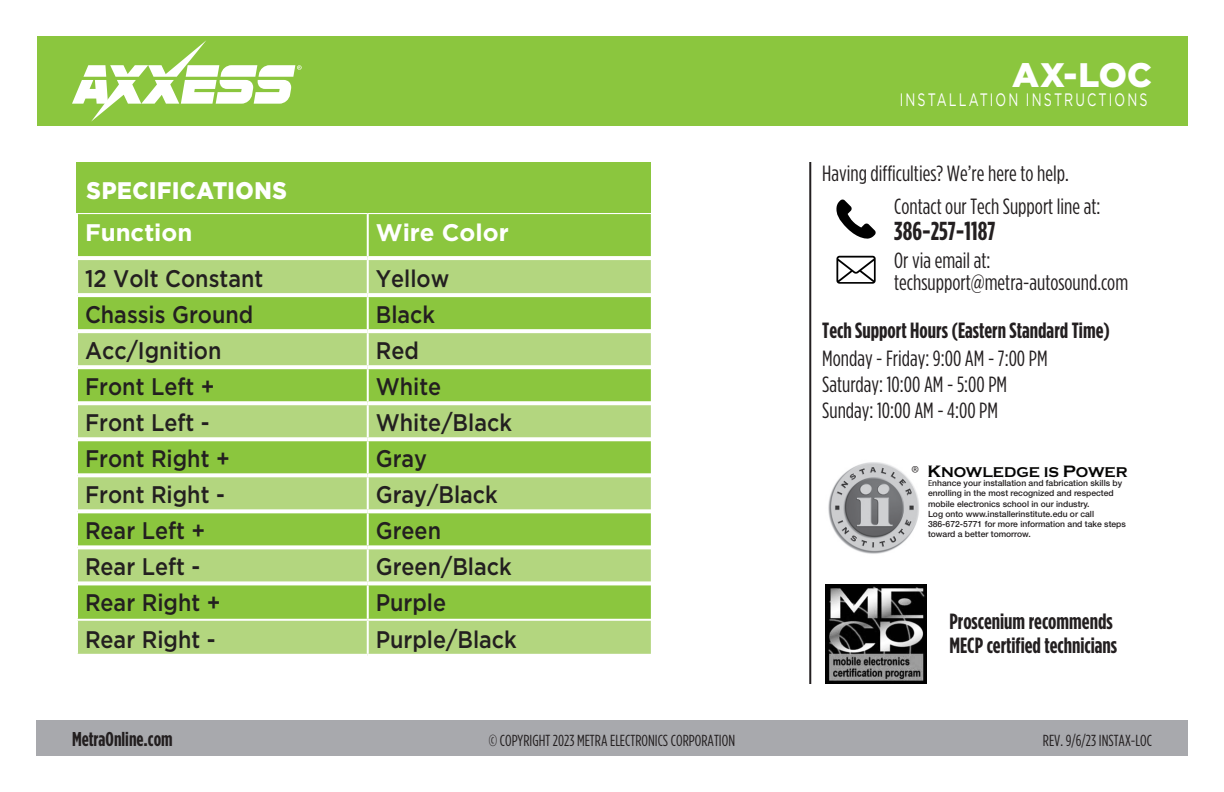
<style>
.page{position:relative;width:1224px;height:792px;background:#fff}
.page>*{position:absolute;margin:0;border:0;box-sizing:border-box;transform-origin:0 0}
.t1{font:900 34px "Gotham";color:#fff}
.t2{font:700 26px "Gotham Condensed";color:#231f20}
.t3{font:500 24px "Gotham";color:#231f20;scale:.9 1}
.t4{font:700 24px "Gotham";color:#fff}
.t5{font:900 24px "Gotham";letter-spacing:.025em;color:#fff;scale:.92 1}
.t6{font:22px/26px "Gotham Condensed";color:#231f20}
.t7{font:700 22px/24px "Gotham Condensed";color:#231f20}
.t8{font:700 20px "Gotham Condensed";color:#231f20}
.t9{font:18px "Gotham";letter-spacing:.165em;color:#fff;scale:.7 1}
.t10{font:16px "Gotham Condensed";color:#231f20}
.t11{font:700 14.6px "Copperplate Gothic";color:#050504}
.t12{font:14.6px "Myriad";color:#231f20}
.t13{font:500 8.6px/10.2px "Helvetica Neue";color:#231f20}
.s1{font-size:17.2px}
.s2{font-family:"Myriad";font-weight:400}
</style>
<div class="page">
<div style="left:36px;top:720px;width:1152px;height:36px;background:#a8a9ad"></div>
<hr style="left:809px;top:162px;width:2px;height:522px;background:#231f20">
<img style="left:828px;top:462px;width:91px;height:92px">
<img style="left:826px;top:584px;width:100px;height:100px">
<svg style="left:836px;top:200px;width:40px;height:39px"></svg>
<svg style="left:836px;top:256px;width:40px;height:28px"></svg>
<div style="left:37px;top:36px;width:1150px;height:90px;background:#8bc63e"></div>
<svg style="left:72px;top:40px;width:230px;height:82px"></svg>
<div style="left:78px;top:214px;width:572px;height:42px;background:#8bc63e"></div>
<svg style="left:78px;top:260px;width:572px;height:394px;background:#a1cf62"></svg>
<hr style="left:367px;top:260px;width:2px;height:33px;background:#fff">
<hr style="left:367px;top:297px;width:2px;height:32px;background:#fff">
<hr style="left:367px;top:333px;width:2px;height:32px;background:#fff">
<hr style="left:367px;top:369px;width:2px;height:32px;background:#fff">
<hr style="left:367px;top:405px;width:2px;height:32px;background:#fff">
<hr style="left:367px;top:441px;width:2px;height:32px;background:#fff">
<hr style="left:367px;top:513px;width:2px;height:32px;background:#fff">
<hr style="left:367px;top:585px;width:2px;height:34px;background:#fff">
<hr style="left:367px;top:214px;width:2px;height:42px;background:#fff">
<svg style="left:78px;top:256px;width:290px;height:4px"></svg>
<svg style="left:368px;top:256px;width:282px;height:1px"></svg>
<svg style="left:78px;top:293px;width:290px;height:4px"></svg>
<svg style="left:368px;top:293px;width:282px;height:4px"></svg>
<svg style="left:78px;top:329px;width:290px;height:4px"></svg>
<svg style="left:368px;top:329px;width:282px;height:4px"></svg>
<svg style="left:78px;top:365px;width:290px;height:4px"></svg>
<svg style="left:368px;top:365px;width:282px;height:4px"></svg>
<svg style="left:78px;top:401px;width:290px;height:4px"></svg>
<svg style="left:368px;top:401px;width:282px;height:4px"></svg>
<svg style="left:78px;top:437px;width:290px;height:4px"></svg>
<svg style="left:368px;top:437px;width:282px;height:4px"></svg>
<svg style="left:78px;top:473px;width:290px;height:4px"></svg>
<svg style="left:368px;top:473px;width:282px;height:4px"></svg>
<hr style="left:367px;top:477px;width:2px;height:32px;background:#fff">
<svg style="left:78px;top:509px;width:290px;height:4px"></svg>
<svg style="left:368px;top:509px;width:282px;height:4px"></svg>
<svg style="left:78px;top:545px;width:290px;height:4px"></svg>
<svg style="left:368px;top:545px;width:282px;height:4px"></svg>
<hr style="left:367px;top:549px;width:2px;height:32px;background:#fff">
<svg style="left:78px;top:581px;width:290px;height:4px"></svg>
<svg style="left:368px;top:581px;width:282px;height:4px"></svg>
<hr style="left:76px;top:619px;width:292px;height:2px;background:#fff">
<hr style="left:368px;top:619px;width:287px;height:2px;background:#fff">
<hr style="left:367px;top:621px;width:2px;height:33px;background:#fff">
<div style="left:72px;top:208px;width:583px;height:493px;border:4px solid #fff"></div>
<div style="left:76px;top:162px;width:575px;height:50px;background:#8bc63e"></div>
<h1 class="t1" style="left:1012px;top:56px;width:141px">AX-LOC</h1>
<h3 class="t5" style="left:87px;top:176px;width:219px">SPECIFICATIONS</h3>
<h3 class="t4" style="left:85px;top:219px;width:109px">Function</h3>
<h3 class="t4" style="left:376px;top:219px;width:134px">Wire Color</h3>
<h3 class="t3" style="left:85px;top:265px;width:200px">12 Volt Constant</h3>
<h3 class="t3" style="left:376px;top:265px;width:83px">Yellow</h3>
<h3 class="t3" style="left:85px;top:301px;width:189px">Chassis Ground</h3>
<h3 class="t3" style="left:376px;top:301px;width:67px">Black</h3>
<h3 class="t3" style="left:85px;top:337px;width:153px">Acc/Ignition</h3>
<h3 class="t3" style="left:376px;top:337px;width:49px">Red</h3>
<h3 class="t3" style="left:85px;top:373px;width:146px">Front Left +</h3>
<h3 class="t3" style="left:376px;top:373px;width:74px">White</h3>
<h3 class="t3" style="left:85px;top:409px;width:140px">Front Left -</h3>
<h3 class="t3" style="left:376px;top:409px;width:153px">White/Black</h3>
<h3 class="t3" style="left:85px;top:445px;width:162px">Front Right +</h3>
<h3 class="t3" style="left:376px;top:445px;width:59px">Gray</h3>
<h3 class="t3" style="left:85px;top:481px;width:157px">Front Right -</h3>
<h3 class="t3" style="left:376px;top:481px;width:137px">Gray/Black</h3>
<h3 class="t3" style="left:85px;top:517px;width:135px">Rear Left +</h3>
<h3 class="t3" style="left:376px;top:517px;width:74px">Green</h3>
<h3 class="t3" style="left:85px;top:553px;width:130px">Rear Left -</h3>
<h3 class="t3" style="left:376px;top:553px;width:153px">Green/Black</h3>
<h3 class="t3" style="left:85px;top:589px;width:152px">Rear Right +</h3>
<h3 class="t3" style="left:376px;top:589px;width:80px">Purple</h3>
<h3 class="t3" style="left:85px;top:626px;width:147px">Rear Right -</h3>
<h3 class="t3" style="left:376px;top:626px;width:158px">Purple/Black</h3>
<h3 class="t9" style="left:900px;top:90px;width:356px">INSTALLATION INSTRUCTIONS</h3>
<h3 class="t6" style="left:894px;top:156px;width:208px;line-height:33px;text-indent:-72px">Having difficulties? We’re here to help.<br>Contact our Tech Support line at:</h3>
<h2 class="t2" style="left:894px;top:216px;width:103px">386-257-1187</h2>
<h3 class="t6" style="left:894px;top:249px;width:236px;line-height:22px">Or via email at: techsupport@metra-autosound.com</h3>
<h3 class="t7" style="left:822px;top:317px;width:289px">Tech Support Hours (Eastern Standard Time)</h3>
<h3 class="t6" style="left:822px;top:345px;width:227px">Monday - Friday: 9:00 AM - 7:00 PM<br>Saturday: 10:00 AM - 5:00 PM<br>Sunday: 10:00 AM - 4:00 PM</h3>
<h3 class="t12" style="left:912px;top:464px;width:9px">®</h3>
<h3 class="t11" style="left:927px;top:464px;width:202px"><span class="s1">K</span>NOWLEDGE IS <span class="s1">P</span>OWER</h3>
<p class="t13" style="left:928px;top:477px;width:199px"><span class="s2">E</span>nhance your installation and fabrication skills by enrolling in the most recognized and respected mobile electronics school in our industry.<br>Log onto www.installerinstitute.edu or call 386-672-5771 for more information and take steps toward a better tomorrow.</p>
<h3 class="t7" style="left:949px;top:609px;width:169px">Proscenium recommends<br>MECP certified technicians</h3>
<h3 class="t8" style="left:72px;top:728px;width:102px">MetraOnline.com</h3>
<h3 class="t10" style="left:489px;top:732px;width:248px">© COPYRIGHT 2023 METRA ELECTRONICS CORPORATION</h3>
<h3 class="t10" style="left:1043px;top:732px;width:111px">REV. 9/6/23 INSTAX-LOC</h3>
</div>
